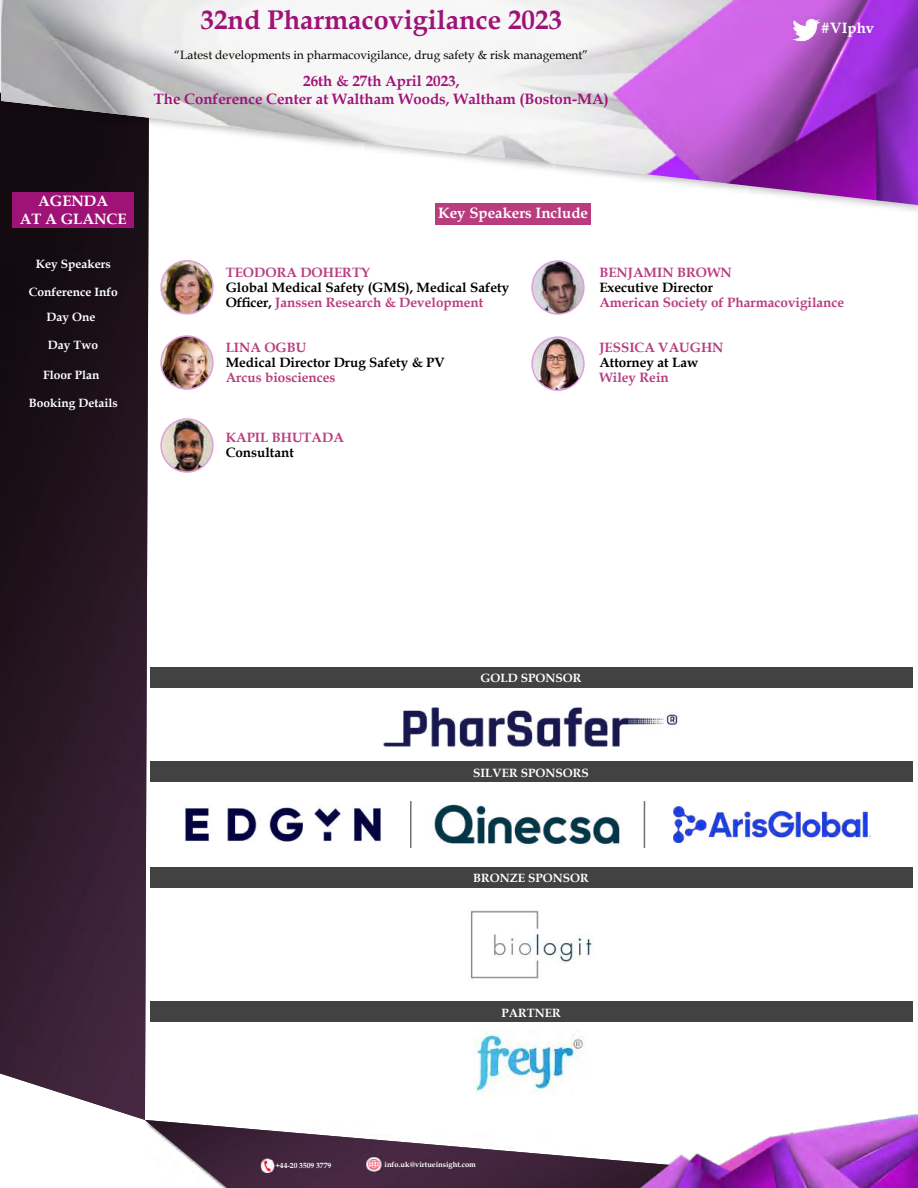
<style>
.page{position:relative;width:918px;height:1188px;background:#fff}
.page>*{position:absolute;margin:0;border:0;box-sizing:border-box;transform-origin:0 0}
.t1{font:700 27px "Book Antiqua";color:#9f1377}
.t2{font:700 15px/18px "Book Antiqua";color:#9f1377;text-align:center}
.t3{font:700 15px/18px "Book Antiqua";color:#fff;text-align:center}
.t4{font:700 13.5px/15px "Book Antiqua";color:#000}
.t5{font:700 13.5px "Book Antiqua";color:#b93c7e}
.t6{font:700 12px "Book Antiqua";color:#fff}
.t7{font:12px "Book Antiqua";color:#000}
.t8{font:700 7.5px "Book Antiqua";color:#fff}
.s1{color:#b93c7e}
</style>
<div class="page">
<img style="left:0;top:215px;width:149px;height:905px">
<img style="left:145px;top:1120px;width:482px;height:68px">
<img style="left:627px;top:1114px;width:291px;height:74px">
<img style="left:366px;top:1157px;width:16px;height:15px">
<img style="left:260px;top:1158px;width:15px;height:16px">
<div style="left:0;top:0;width:918px;height:215px;background:#000;opacity:.3"></div>
<img style="left:1px;top:0;width:917px;height:205px">
<div style="left:13px;top:192px;width:121px;height:36px;background:#9f1377"></div>
<div style="left:435px;top:203px;width:156px;height:21px;background:#b93c7e"></div>
<img style="left:163px;top:421px;width:48px;height:49px">
<div style="left:160px;top:418px;width:54px;height:55px;border:2px solid #dda0dd;border-radius:50%"></div>
<img style="left:534px;top:339px;width:48px;height:50px">
<div style="left:531px;top:336px;width:54px;height:55px;border:2px solid #dda0dd;border-radius:50%"></div>
<img style="left:534px;top:263px;width:48px;height:49px">
<div style="left:531px;top:260px;width:54px;height:55px;border:2px solid #dda0dd;border-radius:50%"></div>
<div style="left:150px;top:762px;width:762px;height:20px;background:#424243"></div>
<div style="left:150px;top:867px;width:762px;height:20px;background:#424243"></div>
<div style="left:150px;top:1002px;width:762px;height:20px;background:#424243"></div>
<div style="left:150px;top:668px;width:762px;height:20px;background:#424243"></div>
<img style="left:383px;top:707px;width:295px;height:40px">
<img style="left:163px;top:338px;width:48px;height:50px">
<div style="left:160px;top:335px;width:54px;height:55px;border:2px solid #dda0dd;border-radius:50%"></div>
<img style="left:163px;top:261px;width:48px;height:51px">
<div style="left:160px;top:260px;width:54px;height:55px;border:2px solid #dda0dd;border-radius:50%"></div>
<img style="left:185px;top:805px;width:196px;height:37px">
<hr style="left:410px;top:801px;width:2px;height:47px;background:#414042">
<hr style="left:644px;top:801px;width:1px;height:47px;background:#414042">
<img style="left:434px;top:804px;width:189px;height:43px">
<img style="left:474px;top:1030px;width:112px;height:64px">
<img style="left:470px;top:910px;width:124px;height:69px">
<img style="left:673px;top:806px;width:197px;height:37px">
<img style="left:793px;top:16px;width:27px;height:27px">
<h1 class="t1" style="left:201px;top:1px;width:363px">32nd Pharmacovigilance 2023</h1>
<p class="t7" style="left:174px;top:47px;width:416px">“Latest developments in pharmacovigilance, drug safety &amp; risk management”</p>
<p class="t2" style="left:154px;top:72px;width:456px">26th &amp; 27th April 2023,<br>The Conference Center at Waltham Woods, Waltham (Boston-MA)</p>
<p class="t3" style="left:821px;top:19px;width:55px">#VIphv</p>
<p class="t3" style="left:20px;top:192px;width:108px">AGENDA<br>AT A GLANCE</p>
<p class="t6" style="left:36px;top:256px;width:77px">Key Speakers</p>
<p class="t6" style="left:29px;top:284px;width:91px">Conference Info</p>
<p class="t6" style="left:47px;top:309px;width:50px">Day One</p>
<p class="t6" style="left:48px;top:337px;width:52px">Day Two</p>
<p class="t6" style="left:43px;top:367px;width:58px">Floor Plan</p>
<p class="t6" style="left:29px;top:395px;width:90px">Booking Details</p>
<p class="t3" style="left:438px;top:204px;width:151px">Key Speakers Include</p>
<p class="t5" style="left:226px;top:263px;width:146px">TEODORA DOHERTY</p>
<p class="t4" style="left:226px;top:280px;width:285px">Global Medical Safety (GMS), Medical Safety<br>Officer, <span class="s1">Janssen Research &amp; Development</span></p>
<p class="t5" style="left:226px;top:338px;width:82px">LINA OGBU</p>
<p class="t4" style="left:226px;top:355px;width:221px">Medical Director Drug Safety &amp; PV</p>
<p class="t5" style="left:226px;top:368px;width:111px">Arcus biosciences</p>
<p class="t5" style="left:599px;top:263px;width:134px">BENJAMIN BROWN</p>
<p class="t4" style="left:599px;top:280px;width:115px">Executive Director</p>
<p class="t5" style="left:599px;top:293px;width:246px">American Society of Pharmacovigilance</p>
<p class="t5" style="left:599px;top:338px;width:126px">JESSICA VAUGHN</p>
<p class="t4" style="left:599px;top:355px;width:100px">Attorney at Law</p>
<p class="t5" style="left:599px;top:368px;width:71px">Wiley Rein</p>
<p class="t5" style="left:226px;top:428px;width:120px">KAPIL BHUTADA</p>
<p class="t4" style="left:226px;top:445px;width:70px">Consultant</p>
<p class="t6" style="left:481px;top:670px;width:102px">GOLD SPONSOR</p>
<p class="t6" style="left:473px;top:764px;width:117px">SILVER SPONSORS</p>
<p class="t6" style="left:473px;top:870px;width:117px">BRONZE SPONSOR</p>
<p class="t6" style="left:501px;top:1004px;width:61px">PARTNER</p>
<p class="t8" style="left:275px;top:1160px;width:57px">+44-20 3509 3779</p>
<p class="t8" style="left:385px;top:1159px;width:93px">info.uk@virtueinsight.com</p>
</div>
